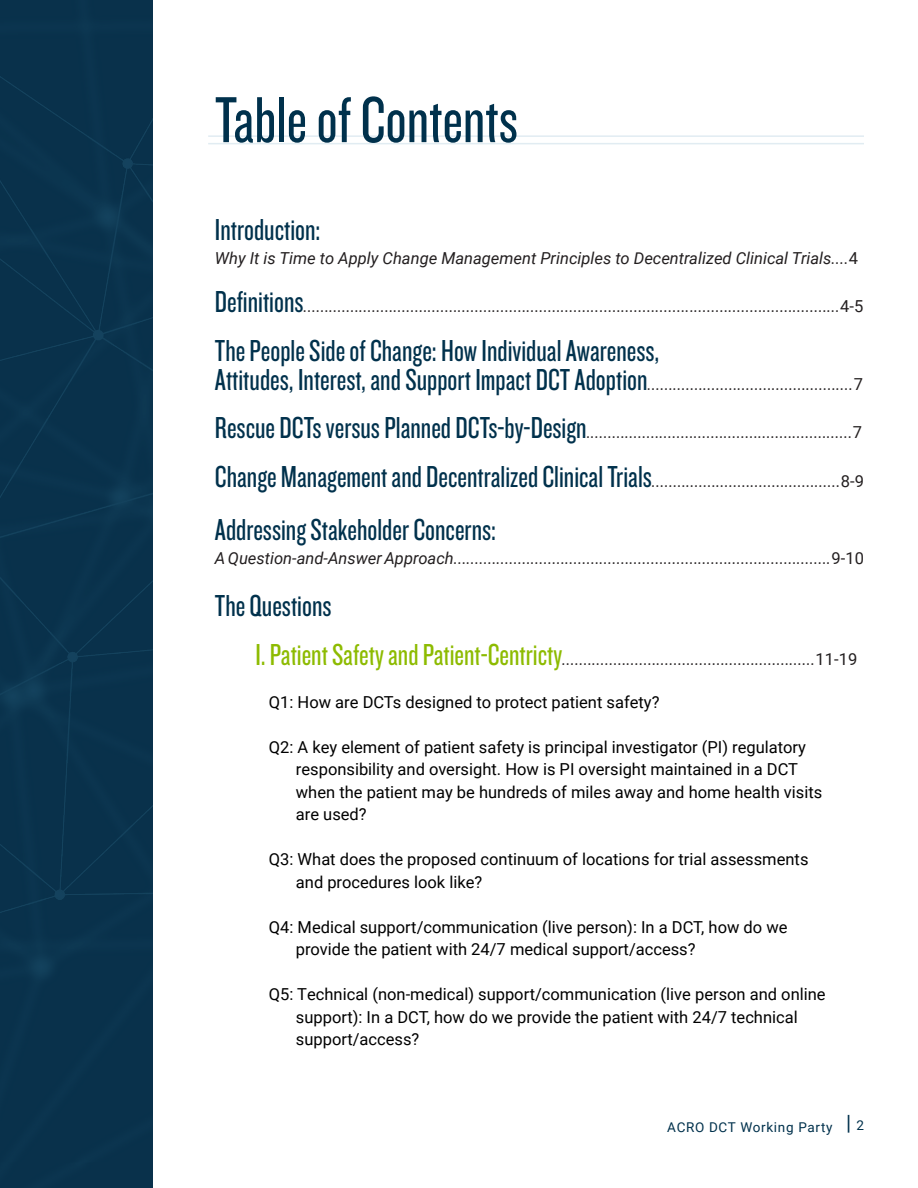
<style>
.page{position:relative;width:918px;height:1188px;background:#fff}
.page>*{position:absolute;margin:0;border:0;box-sizing:border-box;transform-origin:0 0}
.TOC_HEADER{font:67.5px "Knockout HTF28 Junior Featherwt";color:#00314c}
.t1{font:31.5px/52.5px "Knockout HTF28 Junior Featherwt";color:#00314c}
.Questions__INDENTS_T{font:italic 16.5px "Roboto";color:#231f20}
.Questions__INDENTS{font:16.5px/22.5px "Roboto";color:#000}
.t2{font:13.5px "Roboto";letter-spacing:.05em;color:#00314c}
.s1{font-style:normal}
.s2{font-family:"Knockout HTF28 Junior Featherwt";font-style:normal;font-size:31.5px;color:#00314c}
.s3{font-family:"Roboto";font-style:italic;font-size:16.5px;color:#231f20}
.s4{font-family:"Roboto";font-size:16.5px;color:#231f20}
.s5{font-family:"Knockout HTF28 Junior Featherwt";font-style:normal;font-size:31.5px;color:#8dbb00}
.s6{font-size:21px}
</style>
<div class="page">
<hr style="left:208px;top:135px;width:656px;height:2px;background:#e1ecf2">
<hr style="left:208px;top:143px;width:656px;height:1px;background:#e1ecf2">
<div style="left:0;top:0;width:152px;height:1188px;background:#09314b"></div>
<p class="TOC_HEADER" style="left:215px;top:86px;width:305px">Table of Contents</p>
<p class="t1" style="left:215px;top:204px;width:107px">Introduction:</p>
<p class="Questions__INDENTS_T" style="left:215px;top:246px;width:645px">Why It is Time to Apply Change Management Principles to Decentralized Clinical Trials....<span class="s1">4</span></p>
<p class="Questions__INDENTS_T" style="left:215px;top:295px;width:650px"><span class="s2">Definitions</span>.............................................................................................................................<span class="s1">4-5</span></p>
<p class="t1" style="left:215px;top:325px;width:446px">The People Side of Change: How Individual Awareness,</p>
<p class="Questions__INDENTS_T" style="left:215px;top:372px;width:650px"><span class="s2">Attitudes, Interest, and Support Impact DCT Adoption</span>................................................<span class="s1">7</span></p>
<p class="Questions__INDENTS_T" style="left:215px;top:421px;width:649px"><span class="s2">Rescue DCTs versus Planned DCTs-by-Design</span>..............................................................<span class="s1">7</span></p>
<p class="t1" style="left:215px;top:451px;width:651px">Change Management and Decentralized Clinical Trials<span class="s3">............................................</span><span class="s4">8-9<br></span>Addressing Stakeholder Concerns:</p>
<p class="Questions__INDENTS_T" style="left:215px;top:546px;width:651px">A Question-and-Answer Approach........................................................................................<span class="s1">9-10</span></p>
<p class="t1" style="left:215px;top:580px;width:118px">The Questions</p>
<p class="Questions__INDENTS_T" style="left:255px;top:647px;width:603px"><span class="s5">I. Patient Safety and Patient-Centricty</span>...........................................................<span class="s1">11-19</span></p>
<p class="Questions__INDENTS" style="left:269px;top:690px;width:392px">Q1: How are DCTs designed to protect patient safety?</p>
<p class="Questions__INDENTS" style="left:296px;top:735px;width:528px;text-indent:-27px">Q2: A key element of patient safety is principal investigator (PI) regulatory responsibility and oversight. How is PI oversight maintained in a DCT when the patient may be hundreds of miles away and home health visits are used?</p>
<p class="Questions__INDENTS" style="left:296px;top:847px;width:514px;text-indent:-27px">Q3: What does the proposed continuum of locations for trial assessments and procedures look like?</p>
<p class="Questions__INDENTS" style="left:296px;top:915px;width:493px;text-indent:-27px">Q4: Medical support/communication (live person): In a DCT, how do we provide the patient with 24/7 medical support/access?</p>
<p class="Questions__INDENTS" style="left:296px;top:982px;width:531px;text-indent:-27px">Q5: Technical (non-medical) support/communication (live person and online support): In a DCT, how do we provide the patient with 24/7 technical support/access?</p>
<p class="t2" style="left:667px;top:1118px;width:198px">ACRO DCT Working Party <span class="s6">|</span> 2</p>
</div>
